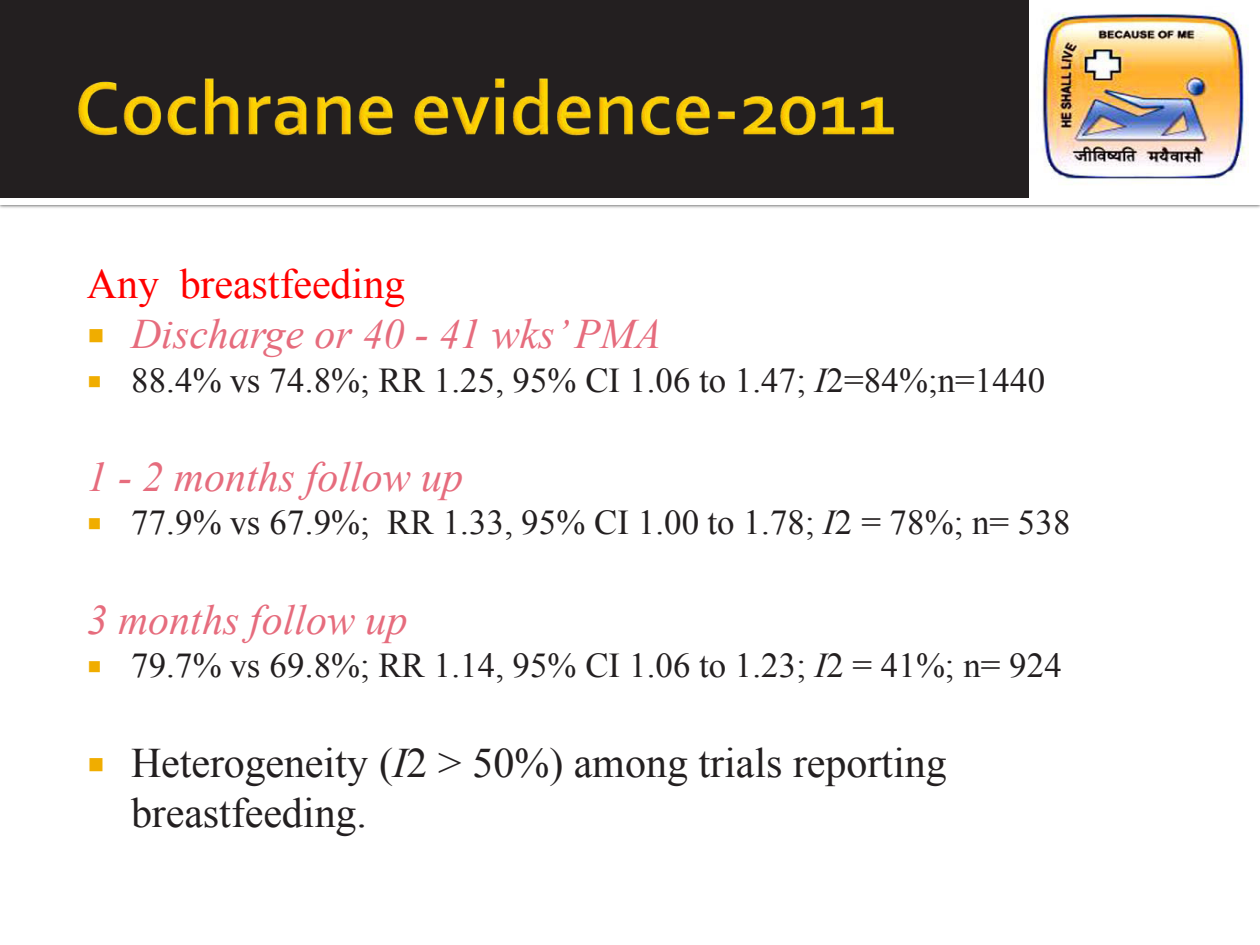
<style>
.page{position:relative;width:1260px;height:945px;background:#fff}
.page>*{position:absolute;margin:0;border:0;box-sizing:border-box;transform-origin:0 0}
.t1{font:italic 42px "Times New Roman";color:#e66c7d}
.t2{font:42px/50.4px "Times New Roman";color:#231f20}
.t3{font:42px "Times New Roman";letter-spacing:-.005em;color:#f00}
.t4{font:34.82px "Times New Roman";letter-spacing:.005em;color:#231f20}
.s1{color:#f0ad00}
.s2{font-style:italic}
</style>
<div class="page">
<svg style="left:625px;top:205px;width:10px;height:4px"></svg>
<div style="left:0;top:0;width:1260px;height:198px;background:#231f20"></div>
<img style="left:78px;top:78px;width:816px;height:58px">
<img style="left:1029px;top:0;width:231px;height:198px">
<p class="t3" style="left:87px;top:256px;width:320px">Any breastfeeding</p>
<p class="t1" style="left:87px;top:305px;width:576px"><span class="s1">○</span> Discharge or 40 - 41 wks’PMA</p>
<p class="t4" style="left:87px;top:356px;width:960px"><span class="s1">○</span> 88.4% vs 74.8%; RR 1.25, 95% CI 1.06 to 1.47; <span class="s2">I</span>2=84%;n=1440</p>
<p class="t1" style="left:87px;top:448px;width:378px">1 - 2 months follow up</p>
<p class="t4" style="left:87px;top:499px;width:985px"><span class="s1">○</span> 77.9% vs 67.9%; RR 1.33, 95% CI 1.00 to 1.78; <span class="s2">I</span>2 = 78%; n= 538</p>
<p class="t1" style="left:87px;top:591px;width:322px">3 months follow up</p>
<p class="t4" style="left:87px;top:642px;width:976px"><span class="s1">○</span> 79.7% vs 69.8%; RR 1.14, 95% CI 1.06 to 1.23; <span class="s2">I</span>2 = 41%; n= 924</p>
<p class="t2" style="left:131px;top:737px;width:817px;text-indent:-44px"><span class="s1">○</span> Heterogeneity (<span class="s2">I</span>2 &gt; 50%) among trials reporting breastfeeding.</p>
</div>
